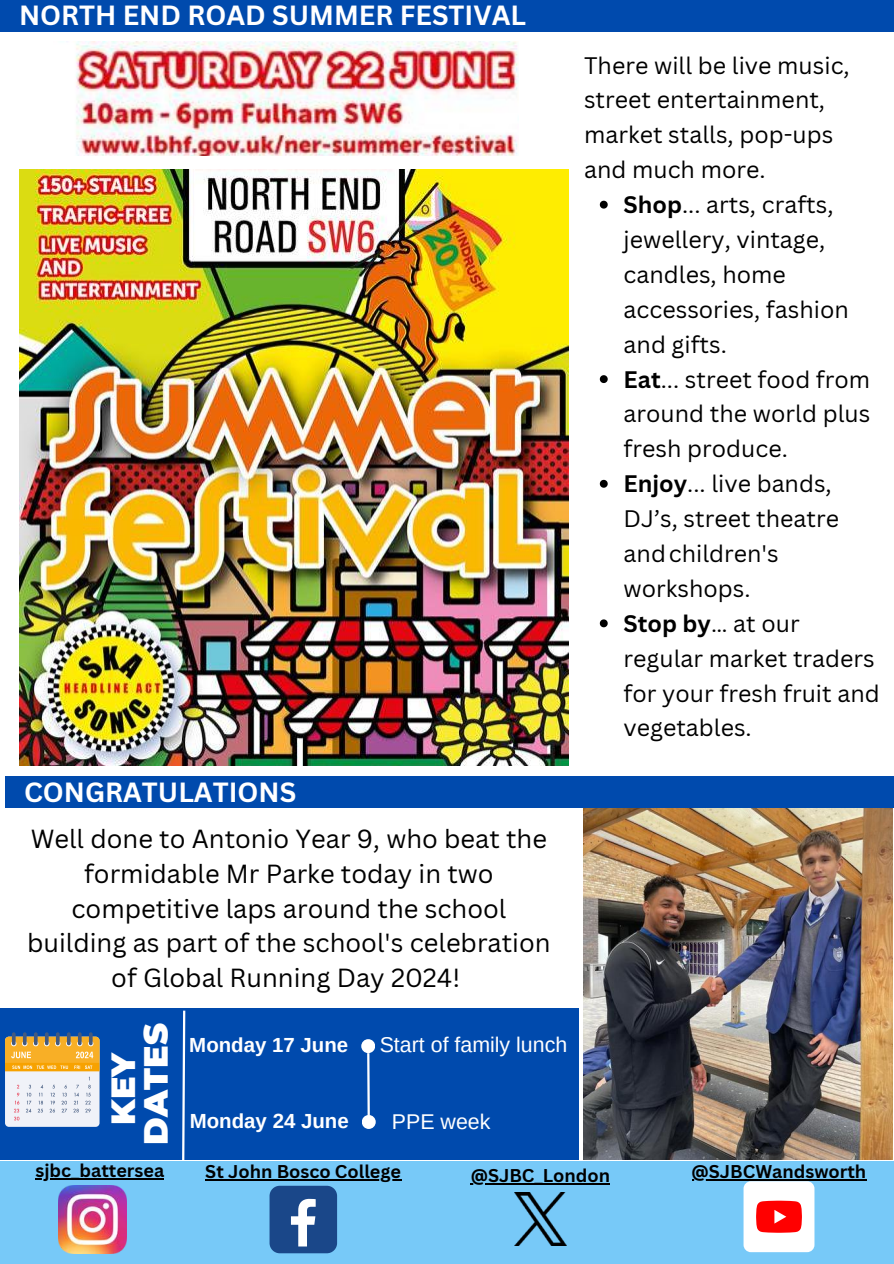
<style>
.page{position:relative;width:894px;height:1264px;background:#fff}
.page>*{position:absolute;margin:0;border:0;box-sizing:border-box;transform-origin:0 0}
.t1{font:900 33.45px/32.7px "Montserrat";color:#fff;text-align:center}
.t2{font:700 27px "Canva Sans";color:#fff}
.t3{font:25.5px/34.8px "Canva Sans";color:#000;text-align:center}
.t4{font:23.25px/35px "Canva Sans";color:#000}
.t5{font:21.3px "Arimo";color:#fff}
.t6{font:700 20.4px "Arimo";color:#fff}
.t7{font:700 18px "Canva Sans";color:#000}
.s1{font-weight:700}
</style>
<div class="page">
<div style="left:0;top:1008px;width:578px;height:151px;background:#004aad"></div>
<svg style="left:180px;top:1010px;width:6px;height:150px"></svg>
<div style="left:0;top:1160px;width:893px;height:103px;background:#77c9f8"></div>
<img style="left:58px;top:1185px;width:68px;height:68px">
<img style="left:514px;top:1192px;width:52px;height:53px">
<div style="left:743px;top:1181px;width:71px;height:71px;background:#fff;border-radius:7px"></div>
<svg style="left:756px;top:1200px;width:45px;height:32px"></svg>
<div style="left:269px;top:1185px;width:68px;height:68px;background:#1a4789;border-radius:10px"></div>
<svg style="left:291px;top:1198px;width:24px;height:48px"></svg>
<div style="left:361px;top:1039px;width:14px;height:14px;background:#fff;border-radius:50%"></div>
<hr style="left:367px;top:1053px;width:3px;height:61px;background:#fff">
<div style="left:361px;top:1114px;width:14px;height:14px;background:#fff;border-radius:50%"></div>
<div style="left:0;top:0;width:893px;height:32px;background:#004aad"></div>
<div style="left:5px;top:1036px;width:94px;height:90px;background:#f0f2f8;border-radius:4px"></div>
<svg style="left:12px;top:1032px;width:4px;height:13px"></svg>
<svg style="left:23px;top:1032px;width:4px;height:13px"></svg>
<svg style="left:34px;top:1032px;width:4px;height:13px"></svg>
<svg style="left:45px;top:1032px;width:4px;height:13px"></svg>
<svg style="left:56px;top:1032px;width:4px;height:13px"></svg>
<svg style="left:67px;top:1032px;width:4px;height:13px"></svg>
<svg style="left:78px;top:1032px;width:4px;height:13px"></svg>
<svg style="left:89px;top:1032px;width:4px;height:13px"></svg>
<svg style="left:5px;top:1036px;width:94px;height:84px"></svg>
<img style="left:583px;top:808px;width:309px;height:351px">
<hr style="left:470px;top:1182px;width:140px;height:2px;background:#000">
<hr style="left:35px;top:1178px;width:129px;height:1px;background:#000">
<hr style="left:205px;top:1179px;width:196px;height:1px;background:#000">
<hr style="left:691px;top:1179px;width:175px;height:1px;background:#000">
<div style="left:5px;top:776px;width:888px;height:32px;background:#004aad"></div>
<svg style="left:599px;top:201px;width:8px;height:7px"></svg>
<svg style="left:599px;top:375px;width:8px;height:8px"></svg>
<svg style="left:599px;top:480px;width:8px;height:7px"></svg>
<svg style="left:599px;top:619px;width:8px;height:8px"></svg>
<img style="left:20px;top:169px;width:548px;height:597px">
<img style="left:76px;top:41px;width:442px;height:115px">
<p class="t2" style="left:19px;top:-3px;width:508px">NORTH END ROAD SUMMER FESTIVAL</p>
<p class="t2" style="left:24px;top:773px;width:274px">CONGRATULATIONS</p>
<p class="t3" style="left:27px;top:820px;width:525px">Well done to Antonio Year 9, who beat the formidable Mr Parke today in two competitive laps around the school building as part of the school's celebration of Global Running Day 2024!</p>
<h1 class="t1" style="left:107px;top:1144px;width:123px;rotate:-90deg">KEY<br>DATES</h1>
<p class="t6" style="left:189px;top:1033px;width:160px">Monday 17 June</p>
<p class="t5" style="left:379px;top:1032px;width:189px">Start of family lunch</p>
<p class="t6" style="left:190px;top:1109px;width:160px">Monday 24 June</p>
<p class="t5" style="left:392px;top:1109px;width:100px">PPE week</p>
<p class="t4" style="left:584px;top:47px;width:267px">There will be live music, street entertainment, market stalls, pop-ups and much more.</p>
<p class="t4" style="left:623px;top:186px;width:257px"><span class="s1">Shop</span>... arts, crafts, jewellery, vintage, candles, home accessories, fashion and gifts.<br><span class="s1">Eat</span>... street food from around the world plus fresh produce.<br><span class="s1">Enjoy</span>... live bands,<br>DJ’s, street theatre andchildren's workshops.<br><span class="s1">Stop by</span>… at our regular market traders for your fresh fruit and vegetables.</p>
<p class="t7" style="left:35px;top:1158px;width:130px">sjbc_battersea</p>
<p class="t7" style="left:205px;top:1158px;width:197px">St John Bosco College</p>
<p class="t7" style="left:470px;top:1162px;width:141px">@SJBC_London</p>
<p class="t7" style="left:691px;top:1159px;width:176px">@SJBCWandsworth</p>
</div>
